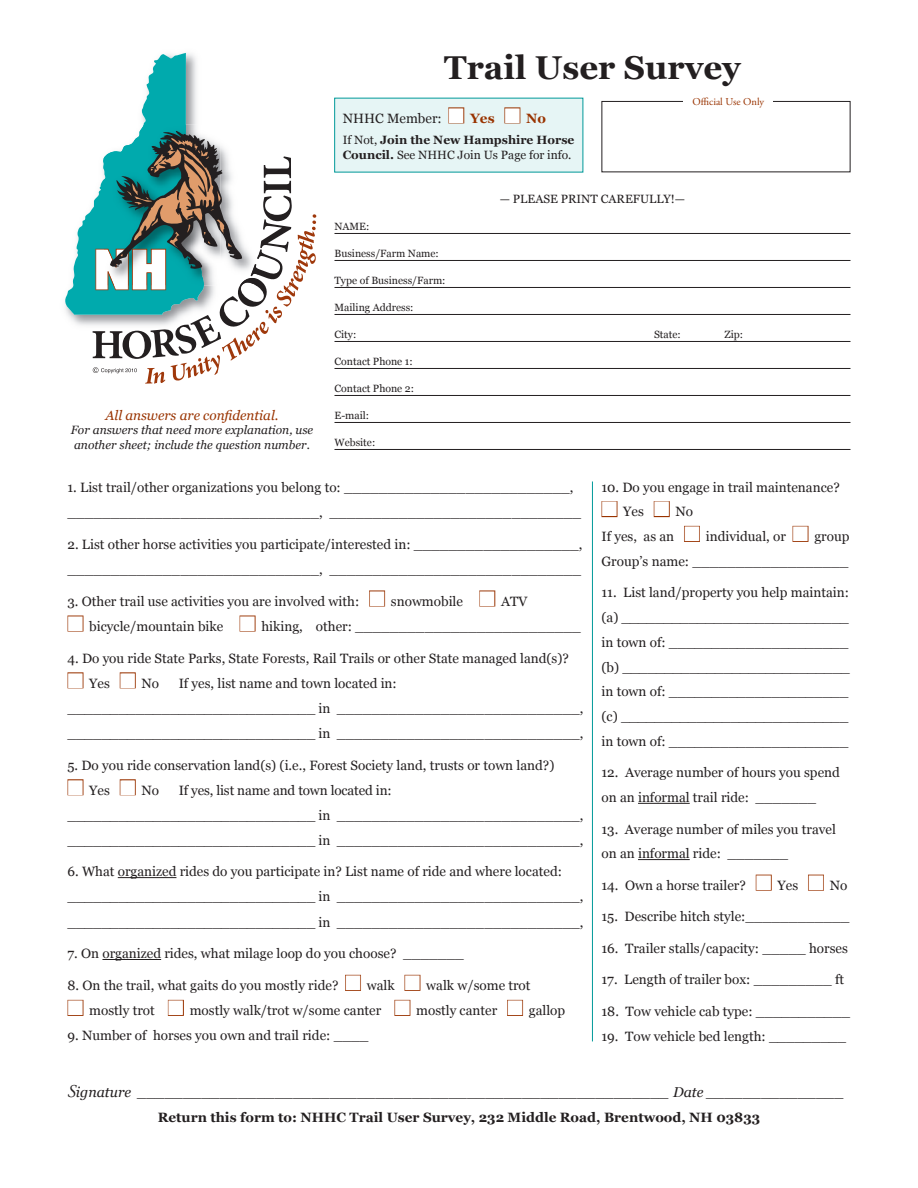
<style>
.page{position:relative;width:918px;height:1188px;background:#fff}
.page>*{position:absolute;margin:0;border:0;box-sizing:border-box;transform-origin:0 0}
.t1{font:700 33px "Georgia";color:#231f20}
.t2{font:italic 14.25px "Georgia";color:#231f20}
.t3{font:13.5px/24.8px "Georgia";color:#231f20}
.t4{font:700 13.5px "Georgia";color:#231f20}
.t5{font:italic 13.5px "Georgia";color:#930}
.t6{font:italic 12px/14.4px "Georgia";color:#231f20}
.t7{font:700 12px/15px "Georgia";color:#231f20}
.t8{font:12px "Georgia";color:#231f20}
.t9{font:10.5px "Georgia";color:#231f20}
.Body_Text{font:10.5px "Adobe Garamond Pro";color:#930}
.s1{color:#fff}
.s2{font-weight:700;color:#930}
.s3{font-weight:400}
.s4{font-family:"Adobe Garamond Pro";font-size:18px}
</style>
<div class="page">
<div style="left:334px;top:98px;width:249px;height:74px;background:#e6f5f5"></div>
<hr style="left:334px;top:233px;width:516px;height:1px;background:#231f20">
<hr style="left:334px;top:260px;width:516px;height:1px;background:#231f20">
<hr style="left:334px;top:287px;width:516px;height:1px;background:#231f20">
<hr style="left:334px;top:314px;width:516px;height:1px;background:#231f20">
<hr style="left:334px;top:341px;width:516px;height:1px;background:#231f20">
<hr style="left:334px;top:368px;width:516px;height:1px;background:#231f20">
<hr style="left:334px;top:395px;width:516px;height:1px;background:#231f20">
<hr style="left:334px;top:422px;width:516px;height:1px;background:#231f20">
<hr style="left:334px;top:449px;width:516px;height:1px;background:#231f20">
<svg style="left:65px;top:53px;width:251px;height:331px"></svg>
<div style="left:448px;top:107px;width:16px;height:16px;border:2px solid #930"></div>
<div style="left:504px;top:107px;width:16px;height:16px;border:2px solid #930"></div>
<hr style="left:118px;top:877px;width:58px;height:1px;background:#231f20">
<hr style="left:102px;top:959px;width:59px;height:1px;background:#231f20">
<div style="left:369px;top:590px;width:16px;height:16px;border:2px solid #930"></div>
<div style="left:479px;top:590px;width:16px;height:16px;border:2px solid #930"></div>
<div style="left:67px;top:616px;width:16px;height:16px;border:2px solid #930"></div>
<div style="left:240px;top:616px;width:16px;height:16px;border:2px solid #930"></div>
<div style="left:67px;top:672px;width:16px;height:16px;border:2px solid #930"></div>
<div style="left:120px;top:672px;width:16px;height:16px;border:2px solid #930"></div>
<div style="left:67px;top:779px;width:16px;height:16px;border:2px solid #930"></div>
<div style="left:120px;top:779px;width:16px;height:16px;border:2px solid #930"></div>
<div style="left:345px;top:975px;width:16px;height:16px;border:2px solid #930"></div>
<div style="left:404px;top:975px;width:16px;height:16px;border:2px solid #930"></div>
<div style="left:67px;top:1000px;width:16px;height:16px;border:2px solid #930"></div>
<div style="left:168px;top:1000px;width:16px;height:16px;border:2px solid #930"></div>
<div style="left:394px;top:1000px;width:16px;height:16px;border:2px solid #930"></div>
<div style="left:507px;top:1000px;width:16px;height:16px;border:2px solid #930"></div>
<hr style="left:638px;top:803px;width:52px;height:1px;background:#231f20">
<hr style="left:638px;top:859px;width:52px;height:1px;background:#231f20">
<div style="left:601px;top:501px;width:16px;height:16px;border:2px solid #930"></div>
<div style="left:654px;top:501px;width:16px;height:16px;border:2px solid #930"></div>
<div style="left:684px;top:526px;width:16px;height:16px;border:2px solid #930"></div>
<div style="left:793px;top:526px;width:16px;height:16px;border:2px solid #930"></div>
<div style="left:756px;top:875px;width:16px;height:16px;border:2px solid #930"></div>
<div style="left:808px;top:875px;width:16px;height:16px;border:2px solid #930"></div>
<hr style="left:592px;top:481px;width:1px;height:560px;background:#099">
<p class="t1" style="left:444px;top:46px;width:298px">Trail User Survey</p>
<p class="Body_Text" style="left:693px;top:95px;width:73px">Official Use Only</p>
<p class="t3" style="left:343px;top:106px;width:205px">NHHC Member: <span class="s1">■</span> <span class="s2">Yes</span> <span class="s1">■</span> <span class="s2">No</span></p>
<p class="t7" style="left:343px;top:133px;width:233px"><span class="s3">If Not,</span> Join the New Hampshire Horse<br>Council. <span class="s3">See NHHC Join Us Page for info.</span></p>
<p class="t5" style="left:105px;top:407px;width:175px">All answers are confidential.</p>
<p class="t6" style="left:71px;top:423px;width:244px">For answers that need more explanation, use another sheet; include the question number.</p>
<p class="t8" style="left:500px;top:191px;width:187px">— PLEASE PRINT CAREFULLY!—</p>
<p class="t9" style="left:334px;top:220px;width:36px">NAME:</p>
<p class="t9" style="left:334px;top:247px;width:106px">Business/Farm Name:</p>
<p class="t9" style="left:334px;top:274px;width:113px">Type of Business/Farm:</p>
<p class="t9" style="left:334px;top:301px;width:81px">Mailing Address:</p>
<p class="t9" style="left:334px;top:328px;width:23px">City:</p>
<p class="t9" style="left:654px;top:328px;width:28px">State:</p>
<p class="t9" style="left:725px;top:328px;width:20px">Zip:</p>
<p class="t9" style="left:334px;top:355px;width:80px">Contact Phone 1:</p>
<p class="t9" style="left:334px;top:382px;width:81px">Contact Phone 2:</p>
<p class="t9" style="left:334px;top:409px;width:36px">E-mail:</p>
<p class="t9" style="left:334px;top:436px;width:42px">Website:</p>
<p class="t3" style="left:68px;top:475px;width:507px">1. List trail/other organizations you belong to: __________________________,</p>
<p class="t3" style="left:68px;top:500px;width:515px">_____________________________, _____________________________</p>
<p class="t3" style="left:68px;top:532px;width:516px">2. List other horse activities you participate/interested in: ___________________,</p>
<p class="t3" style="left:68px;top:557px;width:515px">_____________________________, _____________________________</p>
<p class="t3" style="left:68px;top:589px;width:462px">3. Other trail use activities you are involved with: <span class="s1">■</span> snowmobile <span class="s1">■</span> ATV</p>
<p class="t3" style="left:68px;top:614px;width:515px"><span class="s1">■</span> bicycle/mountain bike <span class="s1">■</span> hiking, other: __________________________</p>
<p class="t3" style="left:68px;top:646px;width:503px">4. Do you ride State Parks, State Forests, Rail Trails or other State managed land(s)?</p>
<p class="t3" style="left:68px;top:671px;width:93px"><span class="s1">■</span> Yes <span class="s1">■</span> No</p>
<p class="t3" style="left:179px;top:671px;width:220px">If yes, list name and town located in:</p>
<p class="t3" style="left:68px;top:696px;width:517px">_____________________________ in ____________________________,</p>
<p class="t3" style="left:68px;top:721px;width:517px">_____________________________ in ____________________________,</p>
<p class="t3" style="left:68px;top:753px;width:488px">5. Do you ride conservation land(s) (i.e., Forest Society land, trusts or town land?)</p>
<p class="t3" style="left:68px;top:778px;width:93px"><span class="s1">■</span> Yes <span class="s1">■</span> No</p>
<p class="t3" style="left:179px;top:778px;width:215px">If yes, list name and town located in:</p>
<p class="t3" style="left:68px;top:803px;width:517px">_____________________________ in ____________________________,</p>
<p class="t3" style="left:68px;top:828px;width:517px">_____________________________ in ____________________________,</p>
<p class="t3" style="left:68px;top:860px;width:517px">6. What organized rides do you participate in? List name of ride and where located: _____________________________ in ____________________________,</p>
<p class="t3" style="left:68px;top:910px;width:517px">_____________________________ in ____________________________,</p>
<p class="t3" style="left:68px;top:942px;width:398px">7. On organized rides, what milage loop do you choose? _______</p>
<p class="t3" style="left:68px;top:973px;width:465px">8. On the trail, what gaits do you mostly ride? <span class="s1">■</span> walk <span class="s1">■</span> walk w/some trot</p>
<p class="t3" style="left:68px;top:998px;width:499px"><span class="s1">■</span> mostly trot <span class="s1">■</span> mostly walk/trot w/some canter <span class="s1">■</span> mostly canter <span class="s1">■</span> gallop</p>
<p class="t3" style="left:68px;top:1023px;width:302px">9. Number of horses you own and trail ride: ____</p>
<p class="t3" style="left:602px;top:475px;width:240px">10. Do you engage in trail maintenance?</p>
<p class="t3" style="left:602px;top:500px;width:93px"><span class="s1">■</span> Yes <span class="s1">■</span> No</p>
<p class="t3" style="left:602px;top:524px;width:249px">If yes, as an <span class="s1">■</span> individual, or <span class="s1">■</span> group</p>
<p class="t3" style="left:601px;top:549px;width:249px">Group’s name: __________________</p>
<p class="t3" style="left:601px;top:581px;width:249px">11. List land/property you help maintain:</p>
<p class="t3" style="left:601px;top:605px;width:249px">(a) ___________________________</p>
<p class="t3" style="left:601px;top:630px;width:249px">in town of: _____________________</p>
<p class="t3" style="left:601px;top:655px;width:250px">(b) ___________________________</p>
<p class="t3" style="left:601px;top:680px;width:249px">in town of: _____________________</p>
<p class="t3" style="left:601px;top:704px;width:248px">(c) ___________________________</p>
<p class="t3" style="left:601px;top:729px;width:249px">in town of: _____________________</p>
<p class="t3" style="left:601px;top:761px;width:240px">12. Average number of hours you spend on an informal trail ride: _______</p>
<p class="t3" style="left:601px;top:817px;width:236px">13. Average number of miles you travel on an informal ride: _______</p>
<p class="t3" style="left:601px;top:873px;width:247px">14. Own a horse trailer? <span class="s1">■</span> Yes <span class="s1">■</span> No</p>
<p class="t3" style="left:601px;top:905px;width:250px">15. Describe hitch style:____________</p>
<p class="t3" style="left:601px;top:936px;width:248px">16. Trailer stalls/capacity: _____ horses</p>
<p class="t3" style="left:601px;top:968px;width:244px">17. Length of trailer box: _________ ft</p>
<p class="t3" style="left:601px;top:999px;width:250px">18. Tow vehicle cab type: ___________</p>
<p class="t3" style="left:601px;top:1024px;width:246px">19. Tow vehicle bed length: _________</p>
<p class="t2" style="left:68px;top:1083px;width:779px"><span class="s4">S</span>ignature __________________________________________________________ Date _______________</p>
<p class="t4" style="left:158px;top:1109px;width:604px">Return this form to: NHHC Trail User Survey, 232 Middle Road, Brentwood, NH 03833</p>
</div>
